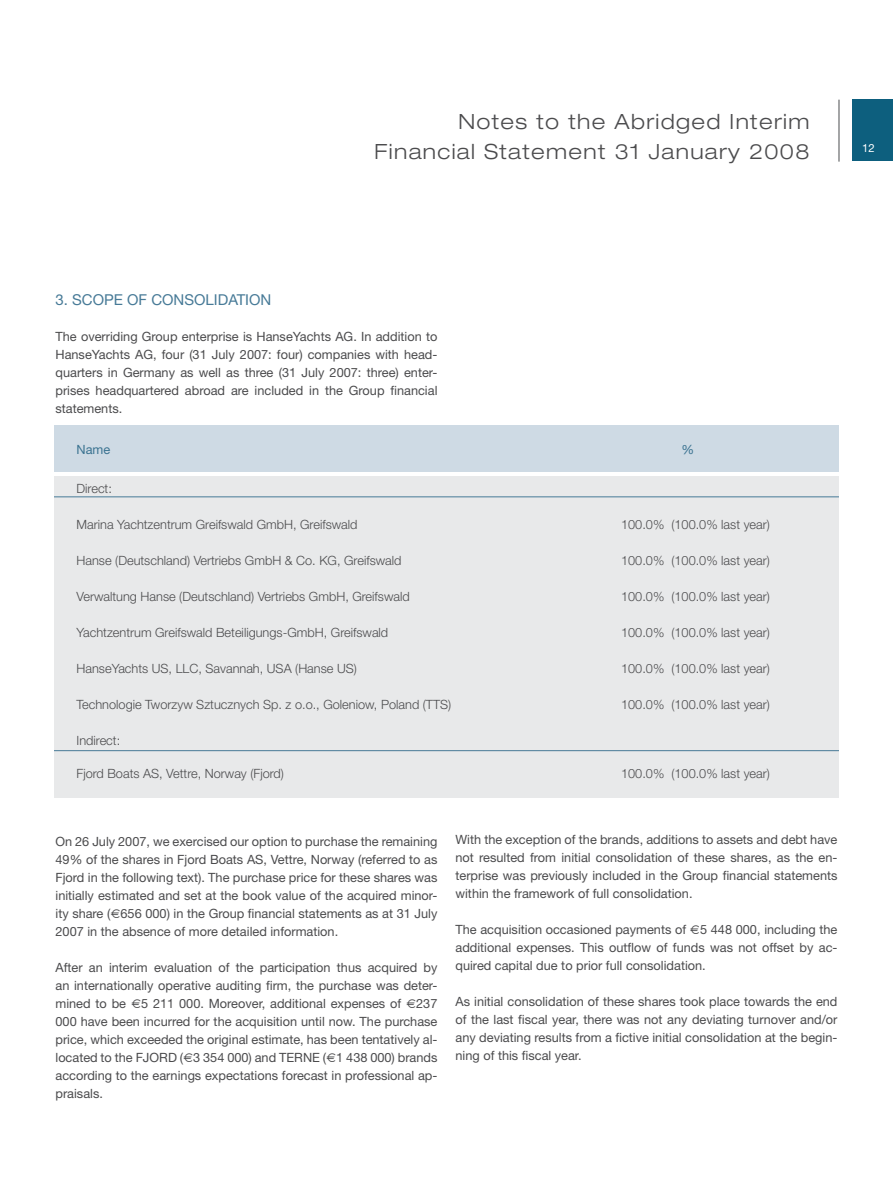
<style>
.page{position:relative;width:893px;height:1191px;background:#fff}
.page>*{position:absolute;margin:0;border:0;box-sizing:border-box;transform-origin:0 0}
.t1{font:300 expanded 21px/30px "Helvetica Neue";letter-spacing:.065em;color:#4b4b4d;text-align:right}
.t2{font:15px "Helvetica Neue";color:#477a97}
.t3{font:12.75px/18px "Helvetica Neue";color:#4b4b4d;text-align:justify}
.t4{font:300 12.75px "Helvetica Neue";color:#4b4b4d}
.t5{font:12.75px "Helvetica Neue";color:#3b7391}
.t6{font:11.25px "Helvetica Neue";color:#fff}
.s1{font-family:"Helvetica";font-size:13.5px}
</style>
<div class="page">
<hr style="left:838px;top:100px;width:2px;height:62px;background:#87888a">
<div style="left:852px;top:99px;width:41px;height:61px;background:#0d5f7e"></div>
<div style="left:54px;top:476px;width:785px;height:322px;background:#e8e9ea"></div>
<div style="left:54px;top:425px;width:785px;height:47px;background:#cedae4"></div>
<hr style="left:54px;top:496px;width:785px;height:1px;background:#477a97">
<hr style="left:54px;top:750px;width:785px;height:1px;background:#477a97">
<h1 class="t1" style="left:375px;top:106px;width:436px">Notes to the Abridged Interim<br>Financial Statement 31 January 2008</h1>
<p class="t6" style="left:862px;top:141px;width:14px">12</p>
<p class="t2" style="left:56px;top:291px;width:38px">3. Scope</p>
<p class="t2" style="left:127px;top:291px;width:45px">of Consolidation</p>
<p class="t3" style="left:56px;top:328px;width:383px">The overriding Group enterprise is HanseYachts AG. In addition to HanseYachts AG, four (31 July 2007: four) companies with head&shy;quarters in Germany as well as three (31 July 2007: three) enter&shy;prises headquartered abroad are included in the Group financial statements.</p>
<p class="t5" style="left:77px;top:442px;width:35px">Name</p>
<p class="t5" style="left:681px;top:442px;width:14px">%</p>
<p class="t4" style="left:77px;top:481px;width:37px">Direct:</p>
<p class="t4" style="left:77px;top:517px;width:283px">Marina Yachtzentrum Greifswald GmbH, Greifswald</p>
<p class="t4" style="left:621px;top:517px;width:150px">100.0% (100.0% last year)</p>
<p class="t4" style="left:77px;top:553px;width:326px">Hanse (Deutschland) Vertriebs GmbH &amp; Co. KG, Greifswald</p>
<p class="t4" style="left:621px;top:553px;width:150px">100.0% (100.0% last year)</p>
<p class="t4" style="left:77px;top:589px;width:335px">Verwaltung Hanse (Deutschland) Vertriebs GmbH, Greifswald</p>
<p class="t4" style="left:621px;top:589px;width:150px">100.0% (100.0% last year)</p>
<p class="t4" style="left:77px;top:625px;width:313px">Yachtzentrum Greifswald Beteiligungs-GmbH, Greifswald</p>
<p class="t4" style="left:621px;top:625px;width:150px">100.0% (100.0% last year)</p>
<p class="t4" style="left:77px;top:661px;width:282px">HanseYachts US, LLC, Savannah, USA (Hanse US)</p>
<p class="t4" style="left:621px;top:661px;width:150px">100.0% (100.0% last year)</p>
<p class="t4" style="left:77px;top:697px;width:376px">Technologie Tworzyw Sztucznych Sp. z o.o., Goleniow, Poland (TTS)</p>
<p class="t4" style="left:621px;top:697px;width:150px">100.0% (100.0% last year)</p>
<p class="t4" style="left:77px;top:733px;width:45px">Indirect:</p>
<p class="t4" style="left:77px;top:766px;width:209px">Fjord Boats AS, Vettre, Norway (Fjord)</p>
<p class="t4" style="left:621px;top:766px;width:150px">100.0% (100.0% last year)</p>
<p class="t3" style="left:55px;top:832px;width:383px">On 26 July 2007, we exercised our option to purchase the remaining 49% of the shares in Fjord Boats AS, Vettre, Norway (referred to as Fjord in the following text). The purchase price for these shares was initially estimated and set at the book value of the acquired minor&shy;ity share (<span class="s1">€</span>656 000) in the Group financial statements as at 31 July 2007 in the absence of more detailed information.</p>
<p class="t3" style="left:55px;top:958px;width:384px">After an interim evaluation of the participation thus acquired by an internationally operative auditing firm, the purchase was deter&shy;mined to be <span class="s1">€</span>5 211 000. Moreover, additional expenses of <span class="s1">€</span>237<br>000 have been incurred for the acquisition until now. The purchase price, which exceeded the original estimate, has been tentatively al&shy;located to the FJORD (<span class="s1">€</span>3 354 000) and TERNE (<span class="s1">€</span>1 438 000) brands according to the earnings expectations forecast in professional ap&shy;praisals.</p>
<p class="t3" style="left:455px;top:830px;width:384px">With the exception of the brands, additions to assets and debt have not resulted from initial consolidation of these shares, as the en&shy;terprise was previously included in the Group financial statements within the framework of full consolidation.</p>
<p class="t3" style="left:455px;top:920px;width:384px">The acquisition occasioned payments of <span class="s1">€</span>5 448 000, including the additional expenses. This outflow of funds was not offset by ac&shy;quired capital due to prior full consolidation.</p>
<p class="t3" style="left:455px;top:992px;width:384px">As initial consolidation of these shares took place towards the end of the last fiscal year, there was not any deviating turnover and/or any deviating results from a fictive initial consolidation at the begin&shy;ning of this fiscal year.</p>
</div>
